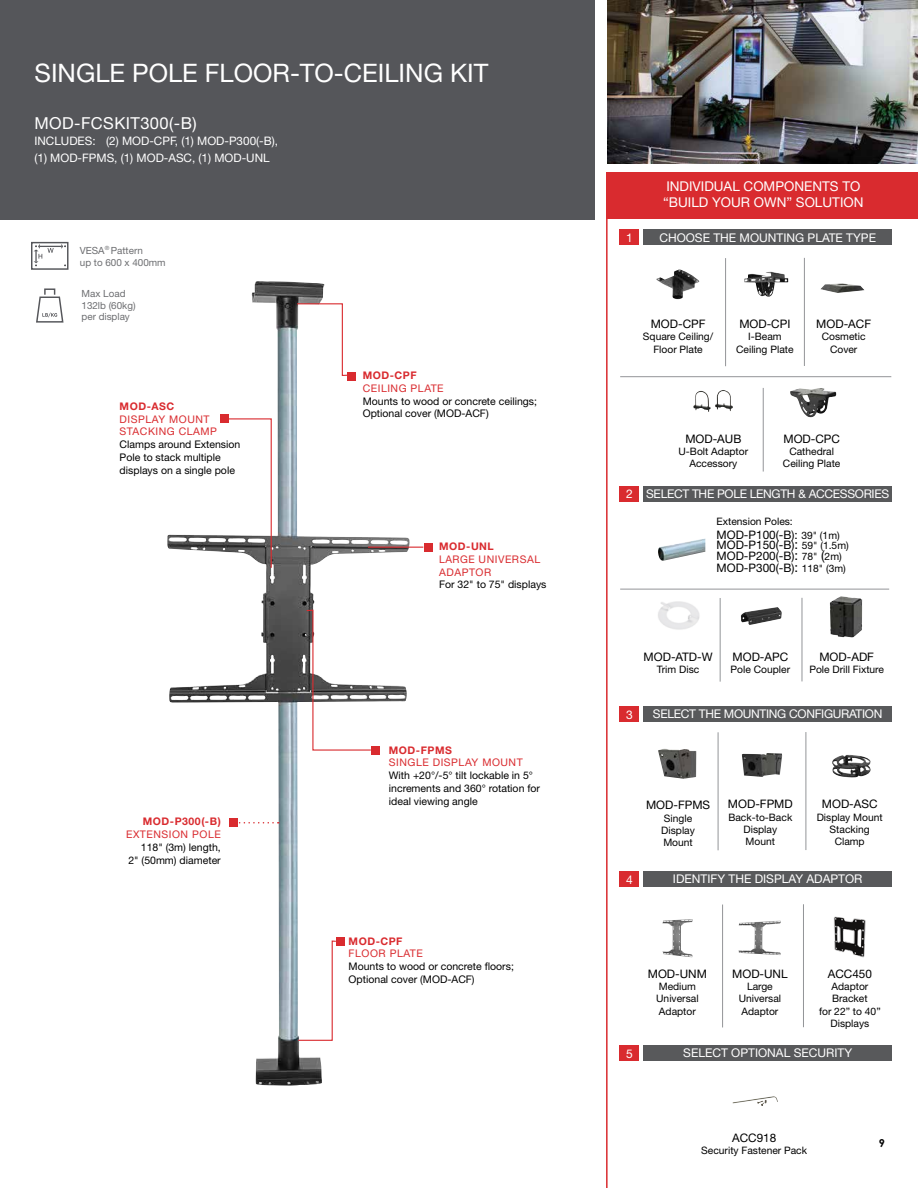
<style>
.page{position:relative;width:918px;height:1188px;background:#fff}
.page>*{position:absolute;margin:0;border:0;box-sizing:border-box;transform-origin:0 0}
.t1{font:25.5px "Helvetica Neue LT Std";color:#fff}
.t2{font:16.5px "Helvetica Neue LT Std";letter-spacing:.025em;color:#fff}
.t3{font:13.5px/16.2px "Helvetica Neue LT Std";color:#fff}
.t4{font:12px "Helvetica Neue LT Std";color:#fff}
.t5{font:12px "Helvetica Neue LT Std";letter-spacing:-.025em;color:#fff}
.t6{font:11.7px/10.5px "Helvetica Neue LT Std";color:#000}
.t7{font:11.7px/16.4px "Helvetica Neue LT Std";color:#fff}
.t8{font:700 10.8px "Century Gothic";color:#000}
.t9{font:10.5px/12.8px "Helvetica Neue LT Std";color:#000}
.t10{font:10.5px/12.8px "Helvetica Neue LT Std";letter-spacing:.05em;color:#d92b2f}
.t11{font:700 10.5px "Helvetica Neue LT Std";letter-spacing:.05em;color:#d92b2f}
.t12{font:10.2px/12.3px "Helvetica Neue LT Std";color:#000;text-align:center}
.t13{font:9.9px/11.9px "Helvetica Neue LT Std";color:#6d6e71}
.s1{font-size:10.2px}
.s2{font-size:13.2px}
</style>
<div class="page">
<img style="left:167px;top:281px;width:240px;height:805px">
<div style="left:643px;top:1046px;width:249px;height:15px;background:#58595b"></div>
<div style="left:643px;top:707px;width:249px;height:15px;background:#58595b"></div>
<div style="left:643px;top:872px;width:249px;height:15px;background:#58595b"></div>
<div style="left:643px;top:230px;width:249px;height:15px;background:#58595b"></div>
<div style="left:619px;top:230px;width:20px;height:15px;background:#d92b2f"></div>
<div style="left:619px;top:486px;width:20px;height:15px;background:#d92b2f"></div>
<div style="left:619px;top:707px;width:20px;height:15px;background:#d92b2f"></div>
<div style="left:619px;top:872px;width:20px;height:15px;background:#d92b2f"></div>
<div style="left:619px;top:1046px;width:20px;height:15px;background:#d92b2f"></div>
<div style="left:643px;top:486px;width:249px;height:15px;background:#58595b"></div>
<div style="left:0;top:0;width:594px;height:219px;background:#55565a"></div>
<img style="left:608px;top:0;width:310px;height:164px">
<div style="left:347px;top:372px;width:9px;height:8px;background:#d92b2f"></div>
<svg style="left:306px;top:609px;width:66px;height:142px"></svg>
<div style="left:371px;top:746px;width:9px;height:9px;background:#d92b2f"></div>
<svg style="left:297px;top:940px;width:40px;height:101px"></svg>
<div style="left:336px;top:937px;width:9px;height:9px;background:#d92b2f"></div>
<svg style="left:296px;top:303px;width:52px;height:74px"></svg>
<hr style="left:368px;top:547px;width:55px;height:1px;background:#d92b2f">
<div style="left:424px;top:543px;width:9px;height:9px;background:#d92b2f"></div>
<svg style="left:224px;top:418px;width:48px;height:151px"></svg>
<div style="left:220px;top:414px;width:9px;height:9px;background:#d92b2f"></div>
<svg style="left:238px;top:822px;width:41px;height:2px"></svg>
<div style="left:229px;top:818px;width:9px;height:9px;background:#d92b2f"></div>
<div style="left:606px;top:173px;width:312px;height:46px;background:#d92b2f"></div>
<hr style="left:606px;top:173px;width:2px;height:1015px;background:#d92b2f">
<img style="left:830px;top:596px;width:33px;height:41px">
<img style="left:741px;top:607px;width:41px;height:18px">
<img style="left:658px;top:601px;width:42px;height:29px">
<img style="left:658px;top:748px;width:38px;height:31px">
<img style="left:832px;top:755px;width:39px;height:23px">
<img style="left:742px;top:753px;width:40px;height:24px">
<img style="left:738px;top:921px;width:43px;height:34px">
<img style="left:662px;top:919px;width:31px;height:38px">
<img style="left:834px;top:916px;width:32px;height:41px">
<img style="left:733px;top:1096px;width:45px;height:10px">
<img style="left:790px;top:388px;width:46px;height:29px">
<img style="left:715px;top:397px;width:18px;height:14px">
<img style="left:744px;top:272px;width:44px;height:25px">
<img style="left:656px;top:269px;width:44px;height:30px">
<img style="left:820px;top:283px;width:44px;height:10px">
<img style="left:658px;top:538px;width:47px;height:23px">
<div style="left:31px;top:242px;width:38px;height:28px;border:1px solid #55565a"></div>
<svg style="left:34px;top:244px;width:32px;height:22px"></svg>
<svg style="left:36px;top:288px;width:28px;height:34px"></svg>
<hr style="left:725px;top:258px;width:1px;height:108px;background:#939598">
<hr style="left:804px;top:258px;width:1px;height:108px;background:#939598">
<hr style="left:720px;top:598px;width:1px;height:84px;background:#939598">
<hr style="left:802px;top:598px;width:1px;height:83px;background:#939598">
<hr style="left:620px;top:589px;width:269px;height:1px;background:#939598">
<hr style="left:718px;top:732px;width:1px;height:118px;background:#939598">
<hr style="left:806px;top:732px;width:1px;height:118px;background:#939598">
<hr style="left:763px;top:388px;width:1px;height:84px;background:#939598">
<hr style="left:620px;top:376px;width:271px;height:1px;background:#939598">
<hr style="left:722px;top:905px;width:1px;height:122px;background:#939598">
<hr style="left:803px;top:904px;width:1px;height:123px;background:#939598">
<h1 class="t1" style="left:34px;top:58px;width:455px">SINGLE POLE FLOOR-TO-CEILING KIT</h1>
<h2 class="t2" style="left:34px;top:113px;width:164px">MOD-FCSKIT300(-B)</h2>
<p class="t7" style="left:34px;top:133px;width:245px">INCLUDES: (2) MOD-CPF, (1) MOD-P300(-B), (1) MOD-FPMS, (1) MOD-ASC, (1) MOD-UNL</p>
<p class="t13" style="left:80px;top:244px;width:87px">VESA<sup>®</sup> Pattern<br>up to 600 x 400mm</p>
<p class="t13" style="left:82px;top:287px;width:56px">Max Load<br>132lb (60kg) per display</p>
<p class="t11" style="left:120px;top:400px;width:56px">MOD-ASC</p>
<p class="t10" style="left:120px;top:412px;width:99px">DISPLAY MOUNT<br>STACKING CLAMP</p>
<p class="t9" style="left:120px;top:438px;width:122px">Clamps around Extension<br>Pole to stack multiple displays on a single pole</p>
<p class="t11" style="left:143px;top:815px;width:79px">MOD-P300(-B)</p>
<p class="t10" style="left:126px;top:828px;width:96px">EXTENSION POLE</p>
<p class="t9" style="left:128px;top:841px;width:94px;text-align:right">118" (3m) length,<br>2" (50mm) diameter</p>
<p class="t11" style="left:363px;top:369px;width:55px">MOD-CPF</p>
<p class="t10" style="left:363px;top:382px;width:82px">CEILING PLATE</p>
<p class="t9" style="left:363px;top:394px;width:176px">Mounts to wood or concrete ceilings;<br>Optional cover (MOD-ACF)</p>
<p class="t11" style="left:439px;top:540px;width:56px">MOD-UNL</p>
<p class="t10" style="left:439px;top:553px;width:103px">LARGE UNIVERSAL<br>ADAPTOR</p>
<p class="t9" style="left:439px;top:578px;width:109px">For 32" to 75" displays</p>
<p class="t11" style="left:389px;top:743px;width:64px">MOD-FPMS</p>
<p class="t10" style="left:389px;top:756px;width:135px">SINGLE DISPLAY MOUNT</p>
<p class="t9" style="left:389px;top:769px;width:153px">With +20°/-5° tilt lockable in 5° increments and 360° rotation for ideal viewing angle</p>
<p class="t11" style="left:349px;top:934px;width:55px">MOD-CPF</p>
<p class="t10" style="left:349px;top:947px;width:76px">FLOOR PLATE</p>
<p class="t9" style="left:349px;top:960px;width:167px">Mounts to wood or concrete floors;<br>Optional cover (MOD-ACF)</p>
<p class="t4" style="left:626px;top:230px;width:8px">1</p>
<h3 class="t3" style="left:663px;top:178px;width:202px">INDIVIDUAL COMPONENTS TO “BUILD YOUR OWN” SOLUTION</h3>
<p class="t4" style="left:659px;top:230px;width:218px">CHOOSE THE MOUNTING PLATE TYPE</p>
<p class="t6" style="left:651px;top:318px;width:56px">MOD-CPF</p>
<p class="t12" style="left:643px;top:330px;width:72px">Square Ceiling/<br>Floor Plate</p>
<p class="t6" style="left:739px;top:318px;width:53px">MOD-CPI</p>
<p class="t12" style="left:736px;top:330px;width:59px">I-Beam<br>Ceiling Plate</p>
<p class="t6" style="left:816px;top:318px;width:56px">MOD-ACF</p>
<p class="t12" style="left:822px;top:330px;width:45px">Cosmetic<br>Cover</p>
<p class="t4" style="left:626px;top:487px;width:8px">2</p>
<p class="t6" style="left:685px;top:433px;width:58px">MOD-AUB</p>
<p class="t12" style="left:679px;top:445px;width:71px">U-Bolt Adaptor<br>Accessory</p>
<p class="t6" style="left:783px;top:433px;width:58px">MOD-CPC</p>
<p class="t12" style="left:783px;top:445px;width:59px">Cathedral<br>Ceiling Plate</p>
<p class="t5" style="left:646px;top:486px;width:245px">SELECT THE POLE LENGTH &amp; ACCESSORIES</p>
<p class="t12" style="left:717px;top:515px;width:78px">Extension Poles:</p>
<p class="t6" style="left:717px;top:529px;width:134px">MOD-P100(-B): <span class="s1">39" (1m)<br></span>MOD-P150(-B)<span class="s2">:</span> <span class="s1">59" (1.5m)<br></span>MOD-P200(-B)<span class="s2">:</span> <span class="s1">78"</span> <span class="s2">(</span><span class="s1">2m)</span></p>
<p class="t6" style="left:717px;top:562px;width:131px">MOD-P300(-B)<span class="s2">:</span> <span class="s1">118" (3m)</span></p>
<p class="t6" style="left:644px;top:651px;width:70px">MOD-ATD-W</p>
<p class="t12" style="left:657px;top:663px;width:44px">Trim Disc</p>
<p class="t6" style="left:733px;top:651px;width:57px">MOD-APC</p>
<p class="t12" style="left:731px;top:663px;width:61px">Pole Coupler</p>
<p class="t6" style="left:819px;top:651px;width:56px">MOD-ADF</p>
<p class="t12" style="left:809px;top:663px;width:76px">Pole Drill Fixture</p>
<p class="t4" style="left:626px;top:707px;width:8px">3</p>
<p class="t5" style="left:653px;top:707px;width:231px">SELECT THE MOUNTING CONFIGURATION</p>
<p class="t4" style="left:626px;top:872px;width:8px">4</p>
<p class="t6" style="left:646px;top:800px;width:66px">MOD-FPMS</p>
<p class="t12" style="left:661px;top:812px;width:35px;text-align:left">Single<br>Display<br>Mount</p>
<p class="t6" style="left:728px;top:799px;width:66px">MOD-FPMD</p>
<p class="t12" style="left:728px;top:811px;width:65px">Back-to-Back<br>Display<br>Mount</p>
<p class="t6" style="left:822px;top:799px;width:57px">MOD-ASC</p>
<p class="t12" style="left:817px;top:811px;width:68px">Display Mount<br>Stacking<br>Clamp</p>
<p class="t4" style="left:673px;top:872px;width:191px">IDENTIFY THE DISPLAY ADAPTOR</p>
<p class="t4" style="left:626px;top:1046px;width:8px">5</p>
<p class="t6" style="left:648px;top:968px;width:61px">MOD-UNM</p>
<p class="t12" style="left:656px;top:980px;width:44px;text-align:left">Medium<br>Universal<br>Adaptor</p>
<p class="t6" style="left:732px;top:968px;width:57px">MOD-UNL</p>
<p class="t12" style="left:739px;top:980px;width:44px">Large<br>Universal<br>Adaptor</p>
<p class="t6" style="left:828px;top:968px;width:46px">ACC450</p>
<p class="t12" style="left:819px;top:980px;width:63px">Adaptor<br>Bracket<br>for 22” to 40”<br>Displays</p>
<p class="t4" style="left:683px;top:1046px;width:170px">SELECT OPTIONAL SECURITY</p>
<p class="t6" style="left:732px;top:1132px;width:46px">ACC918</p>
<p class="t12" style="left:701px;top:1144px;width:107px">Security Fastener Pack</p>
<p class="t8" style="left:879px;top:1137px;width:8px">9</p>
</div>
